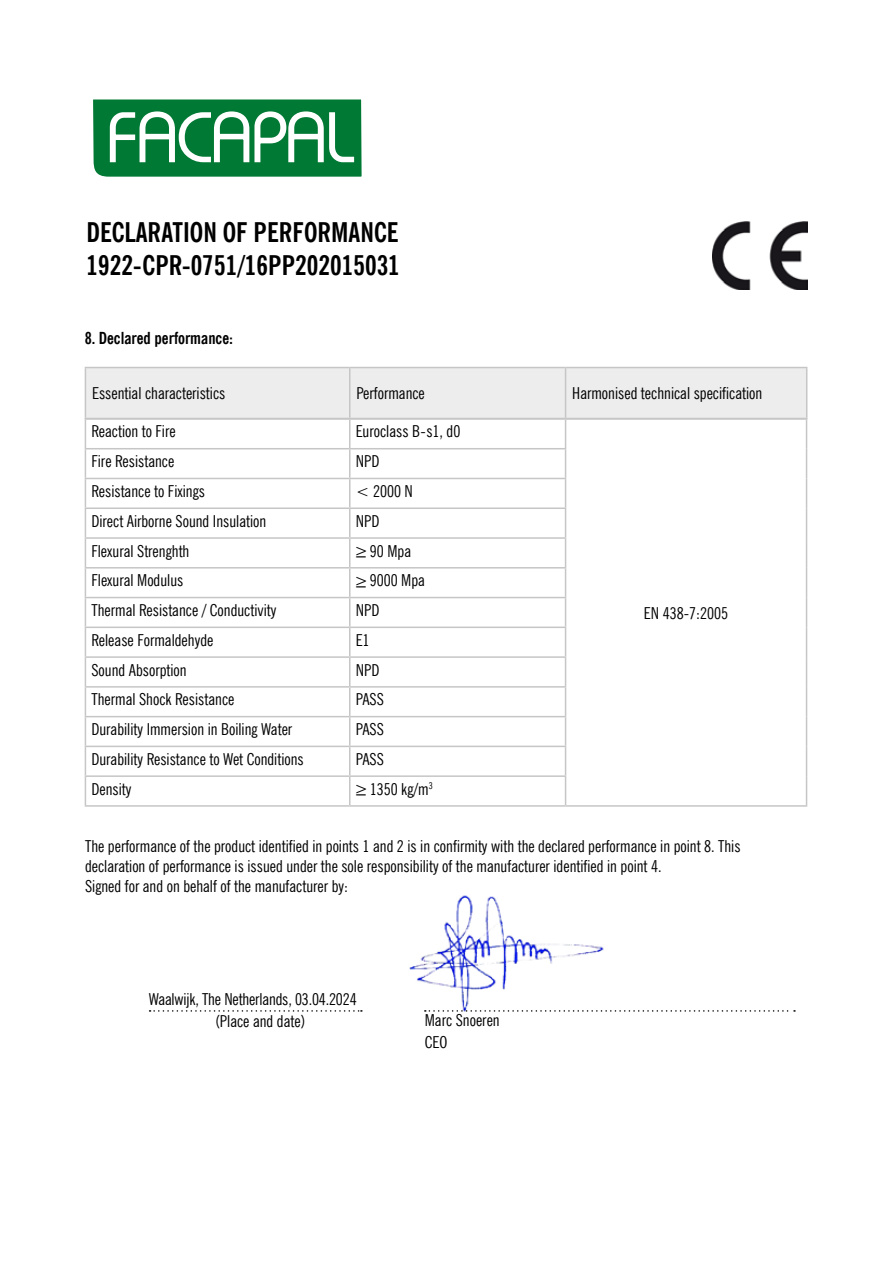
<style>
.page{position:relative;width:893px;height:1263px;background:#fff}
.page>*{position:absolute;margin:0;border:0;box-sizing:border-box;transform-origin:0 0}
.t1{font:300 66.9px "Brie";color:#fff}
.t2{font:700 condensed 27px/33px "News Gothic BT";color:#000}
.t3{font:condensed 16.5px/19.8px "News Gothic BT";color:#000}
.t4{font:700 condensed 16.5px "News Gothic BT";color:#000}
</style>
<div class="page">
<img style="left:409px;top:895px;width:195px;height:117px">
<svg style="left:425px;top:1010px;width:370px;height:2px"></svg>
<img style="left:713px;top:221px;width:95px;height:69px">
<svg style="left:150px;top:1010px;width:212px;height:2px"></svg>
<hr style="left:566px;top:805px;width:241px;height:2px;background:#c6c6c6">
<hr style="left:85px;top:805px;width:265px;height:2px;background:#c6c6c6">
<hr style="left:350px;top:805px;width:216px;height:2px;background:#c6c6c6">
<div style="left:93px;top:99px;width:269px;height:78px;background:#007934"></div>
<svg style="left:85px;top:367px;width:722px;height:438px"></svg>
<h1 class="t1" style="left:107px;top:94px;width:247px">FACAPAL</h1>
<h2 class="t2" style="left:86px;top:215px;width:315px">DECLARATION OF PERFORMANCE<br>1922-CPR-0751/16PP202015031</h2>
<p class="t4" style="left:85px;top:328px;width:150px">8. Declared performance:</p>
<p class="t3" style="left:92px;top:383px;width:135px">Essential characteristics</p>
<p class="t3" style="left:356px;top:383px;width:70px">Performance</p>
<p class="t3" style="left:572px;top:383px;width:192px">Harmonised technical specification</p>
<p class="t3" style="left:91px;top:422px;width:86px">Reaction to Fire</p>
<p class="t3" style="left:356px;top:422px;width:106px">Euroclass B-s1, d0</p>
<p class="t3" style="left:91px;top:451px;width:84px">Fire Resistance</p>
<p class="t3" style="left:356px;top:451px;width:25px">NPD</p>
<p class="t3" style="left:91px;top:481px;width:115px">Resistance to Fixings</p>
<p class="t3" style="left:356px;top:481px;width:59px">&lt; 2000 N</p>
<p class="t3" style="left:91px;top:511px;width:176px">Direct Airborne Sound Insulation</p>
<p class="t3" style="left:356px;top:511px;width:25px">NPD</p>
<p class="t3" style="left:91px;top:541px;width:100px">Flexural Strenghth</p>
<p class="t3" style="left:370px;top:541px;width:43px">90 Mpa</p>
<p class="t3" style="left:91px;top:570px;width:93px">Flexural Modulus</p>
<p class="t3" style="left:370px;top:570px;width:57px">9000 Mpa</p>
<p class="t3" style="left:91px;top:600px;width:187px">Thermal Resistance / Conductivity</p>
<p class="t3" style="left:356px;top:600px;width:25px">NPD</p>
<p class="t3" style="left:91px;top:630px;width:124px">Release Formaldehyde</p>
<p class="t3" style="left:356px;top:630px;width:15px">E1</p>
<p class="t3" style="left:91px;top:660px;width:97px">Sound Absorption</p>
<p class="t3" style="left:356px;top:660px;width:25px">NPD</p>
<p class="t3" style="left:91px;top:689px;width:145px">Thermal Shock Resistance</p>
<p class="t3" style="left:356px;top:689px;width:30px">PASS</p>
<p class="t3" style="left:91px;top:719px;width:202px">Durability Immersion in Boiling Water</p>
<p class="t3" style="left:356px;top:719px;width:30px">PASS</p>
<p class="t3" style="left:91px;top:749px;width:214px">Durability Resistance to Wet Conditions</p>
<p class="t3" style="left:356px;top:749px;width:30px">PASS</p>
<p class="t3" style="left:91px;top:779px;width:42px">Density</p>
<p class="t3" style="left:370px;top:779px;width:64px">1350 kg/m<sup>3</sup></p>
<p class="t3" style="left:644px;top:603px;width:86px">EN 438-7:2005</p>
<p class="t3" style="left:85px;top:836px;width:657px">The performance of the product identified in points 1 and 2 is in confirmity with the declared performance in point 8. This declaration of performance is issued under the sole responsibility of the manufacturer identified in point 4.<br>Signed for and on behalf of the manufacturer by:</p>
<p class="t3" style="left:215px;top:989px;width:143px;line-height:21.6px;text-indent:-67px">Waalwijk, The Netherlands, 03.04.2024 (Place and date)</p>
<p class="t3" style="left:425px;top:1009px;width:76px;line-height:21.6px">Marc Snoeren<br>CEO</p>
</div>
